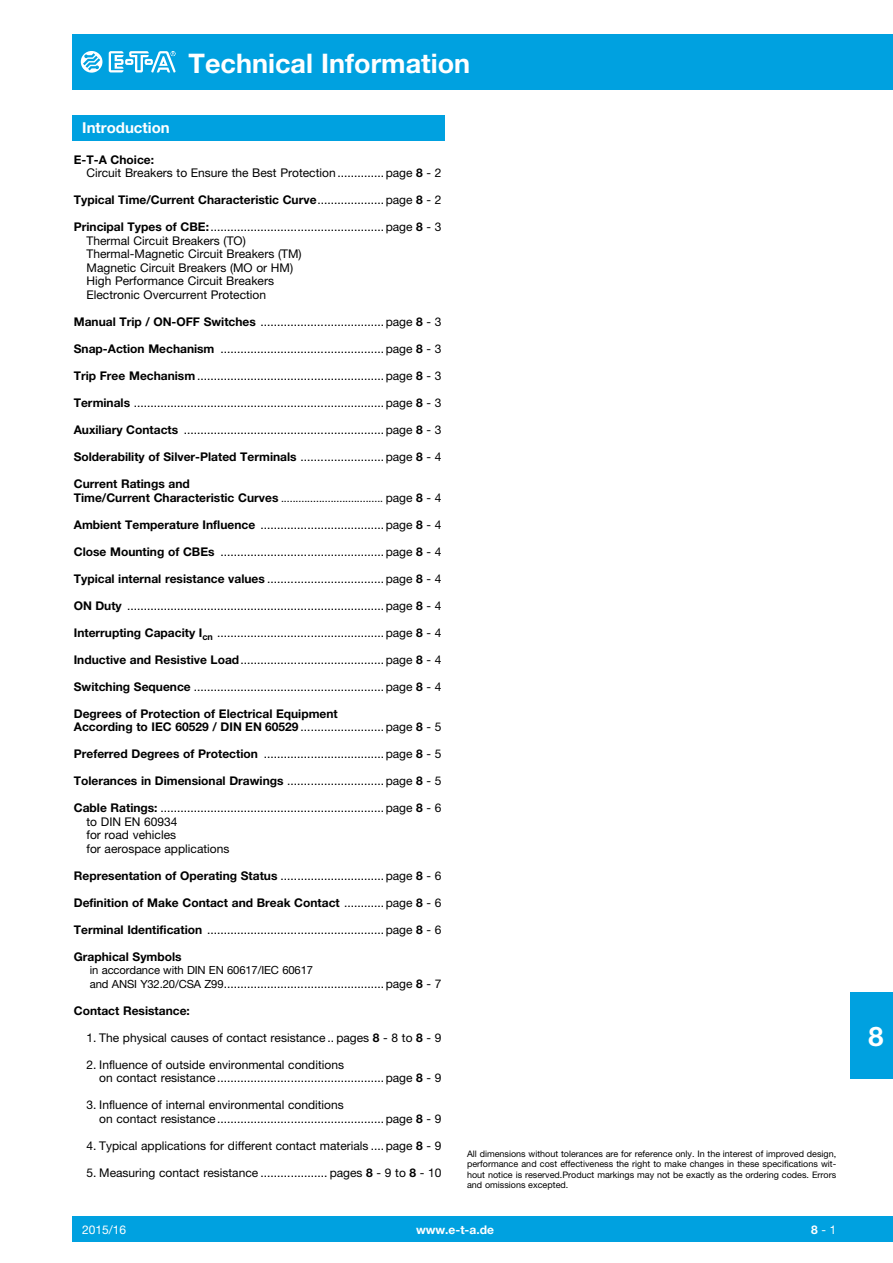
<style>
.page{position:relative;width:893px;height:1263px;background:#fff}
.page>*{position:absolute;margin:0;border:0;box-sizing:border-box;transform-origin:0 0}
.t1{font:700 27px "Helvetica Neue LT";color:#fff}
.t2{font:700 15px "Helvetica Neue LT";color:#fff}
.t3{font:12px/13.5px "Helvetica Neue LT";color:#000}
.t4{font:700 12px/13.5px "Helvetica Neue LT";color:#000}
.t5{font:700 12px "Helvetica Neue LT";color:#fff}
.t6{font:12px "Helvetica Neue LT";color:#fff}
.t7{font:11.25px "Helvetica Neue LT";letter-spacing:-.01em;color:#000}
.t8{font:10.5px "Helvetica Neue LT";color:#000}
.t9{font:9px/10.5px "Helvetica Neue LT";color:#000;text-align:justify}
.s1{font-weight:700}
.s2{font-weight:400}
.s3{font-weight:700;font-size:12px}
.s4{font-size:12px}
.s5{font-size:11.25px}
</style>
<div class="page">
<div style="left:72px;top:1216px;width:821px;height:26px;background:#00a1e0"></div>
<div style="left:72px;top:34px;width:821px;height:55px;background:#00a1e0"></div>
<svg style="left:81px;top:51px;width:21px;height:22px"></svg>
<svg style="left:109px;top:51px;width:67px;height:21px"></svg>
<div style="left:850px;top:992px;width:43px;height:87px;background:#00a1e0"></div>
<div style="left:72px;top:115px;width:372px;height:25px;background:#00a1e0"></div>
<p class="t2" style="left:82px;top:119px;width:89px">Introduction</p>
<h1 class="t1" style="left:189px;top:46px;width:283px">Technical Information</h1>
<p class="t3" style="left:87px;top:153px;width:357px;text-indent:-13px"><span class="s1">E-T-A Choice:<br></span>Circuit Breakers to Ensure the Best Protection..............page <span class="s1">8</span> - 2</p>
<p class="t4" style="left:74px;top:193px;width:369px">Typical Time/Current Characteristic Curve<span class="s2">....................page</span> 8 <span class="s2">- 2</span></p>
<p class="t3" style="left:87px;top:220px;width:357px;text-indent:-13px"><span class="s1">Principal Types of CBE:</span>....................................................page <span class="s1">8</span> - 3<br>Thermal Circuit Breakers (TO)<br>Thermal-Magnetic Circuit Breakers (TM)<br>Magnetic Circuit Breakers (MO or HM)<br>High Performance Circuit Breakers<br>Electronic Overcurrent Protection</p>
<p class="t3" style="left:74px;top:315px;width:369px"><span class="s1">Manual Trip / ON-OFF Switches</span> .....................................page <span class="s1">8</span> - 3</p>
<p class="t3" style="left:74px;top:342px;width:369px"><span class="s1">Snap-Action Mechanism</span> .................................................page <span class="s1">8</span> - 3</p>
<p class="t3" style="left:74px;top:369px;width:369px"><span class="s1">Trip Free Mechanism</span> ........................................................page <span class="s1">8</span> - 3</p>
<p class="t3" style="left:74px;top:396px;width:369px"><span class="s1">Terminals</span> ...........................................................................page <span class="s1">8</span> - 3</p>
<p class="t3" style="left:74px;top:423px;width:369px"><span class="s1">Auxiliary Contacts</span> ............................................................page <span class="s1">8</span> - 3</p>
<p class="t4" style="left:74px;top:450px;width:369px">Solderability of Silver-Plated Terminals <span class="s2">.........................page</span> 8 <span class="s2">- 4</span></p>
<p class="t4" style="left:74px;top:477px;width:118px">Current Ratings and</p>
<p class="t8" style="left:74px;top:491px;width:369px"><span class="s3">Time/Current Characteristic Curves</span> ................................... <span class="s4">page</span> <span class="s3">8</span> <span class="s4">- 4</span></p>
<p class="t3" style="left:74px;top:517px;width:369px"><span class="s1">Ambient Temperature Influence</span> .....................................page <span class="s1">8</span> - 4</p>
<p class="t3" style="left:74px;top:544px;width:369px"><span class="s1">Close Mounting of CBEs</span> .................................................page <span class="s1">8</span> - 4</p>
<p class="t3" style="left:74px;top:571px;width:369px"><span class="s1">Typical internal resistance values</span> ...................................page <span class="s1">8</span> - 4</p>
<p class="t3" style="left:74px;top:598px;width:369px"><span class="s1">ON Duty</span> .............................................................................page <span class="s1">8</span> - 4</p>
<p class="t3" style="left:74px;top:625px;width:369px"><span class="s1">Interrupting Capacity I</span><sub>cn</sub> ..................................................page <span class="s1">8</span> - 4</p>
<p class="t3" style="left:74px;top:652px;width:369px"><span class="s1">Inductive and Resistive Load</span>...........................................page <span class="s1">8</span> - 4</p>
<p class="t3" style="left:74px;top:679px;width:369px"><span class="s1">Switching Sequence</span> .........................................................page <span class="s1">8</span> - 4</p>
<p class="t4" style="left:74px;top:706px;width:369px">Degrees of Protection of Electrical Equipment<br>According to IEC 60529 / DIN EN 60529 <span class="s2">.........................page</span> 8 <span class="s2">- 5</span></p>
<p class="t3" style="left:74px;top:747px;width:369px"><span class="s1">Preferred Degrees of Protection</span> ....................................page <span class="s1">8</span> - 5</p>
<p class="t3" style="left:74px;top:774px;width:369px"><span class="s1">Tolerances in Dimensional Drawings</span> .............................page <span class="s1">8</span> - 5</p>
<p class="t3" style="left:87px;top:801px;width:357px;text-indent:-13px"><span class="s1">Cable Ratings:</span> ...................................................................page <span class="s1">8</span> - 6 to DIN EN 60934<br>for road vehicles<br>for aerospace applications</p>
<p class="t3" style="left:74px;top:868px;width:369px"><span class="s1">Representation of Operating Status</span> ...............................page <span class="s1">8</span> - 6</p>
<p class="t4" style="left:74px;top:895px;width:369px">Definition of Make Contact and Break Contact <span class="s2">............page</span> 8 <span class="s2">- 6</span></p>
<p class="t3" style="left:74px;top:922px;width:369px"><span class="s1">Terminal Identification</span> .....................................................page <span class="s1">8</span> - 6</p>
<p class="t4" style="left:74px;top:949px;width:109px">Graphical Symbols</p>
<p class="t7" style="left:90px;top:963px;width:225px">in accordance with DIN EN 60617/IEC 60617</p>
<p class="t3" style="left:90px;top:976px;width:353px"><span class="s5">and ANSI Y32.20/CSA Z99</span>................................................page <span class="s1">8</span> - 7</p>
<p class="t4" style="left:74px;top:1003px;width:118px">Contact Resistance:</p>
<p class="t3" style="left:87px;top:1030px;width:357px">1. The physical causes of contact resistance .. pages <span class="s1">8</span> - 8 to <span class="s1">8</span> - 9</p>
<p class="t3" style="left:99px;top:1057px;width:344px;text-indent:-13px">2. Influence of outside environmental conditions<br>on contact resistance ..................................................page <span class="s1">8</span> - 9</p>
<p class="t3" style="left:99px;top:1098px;width:344px;text-indent:-13px">3. Influence of internal environmental conditions<br>on contact resistance ..................................................page <span class="s1">8</span> - 9</p>
<p class="t3" style="left:87px;top:1138px;width:357px">4. Typical applications for different contact materials ....page <span class="s1">8</span> - 9</p>
<p class="t3" style="left:87px;top:1165px;width:357px">5. Measuring contact resistance .................... pages <span class="s1">8</span> - 9 to <span class="s1">8</span> - 10</p>
<p class="t9" style="left:467px;top:1148px;width:371px">All dimensions without tolerances are for reference only. In the interest of improved design, performance and cost effectiveness the right to make changes in these specifications wit&shy;hout notice is reserved.Product markings may not be exactly as the ordering codes. Errors and omissions excepted.</p>
<p class="t6" style="left:82px;top:1222px;width:46px">2015/16</p>
<p class="t5" style="left:416px;top:1222px;width:79px">www.e-t-a.de</p>
<p class="t6" style="left:811px;top:1222px;width:27px"><span class="s1">8</span> - 1</p>
<h1 class="t1" style="left:868px;top:1020px;width:17px">8</h1>
</div>
